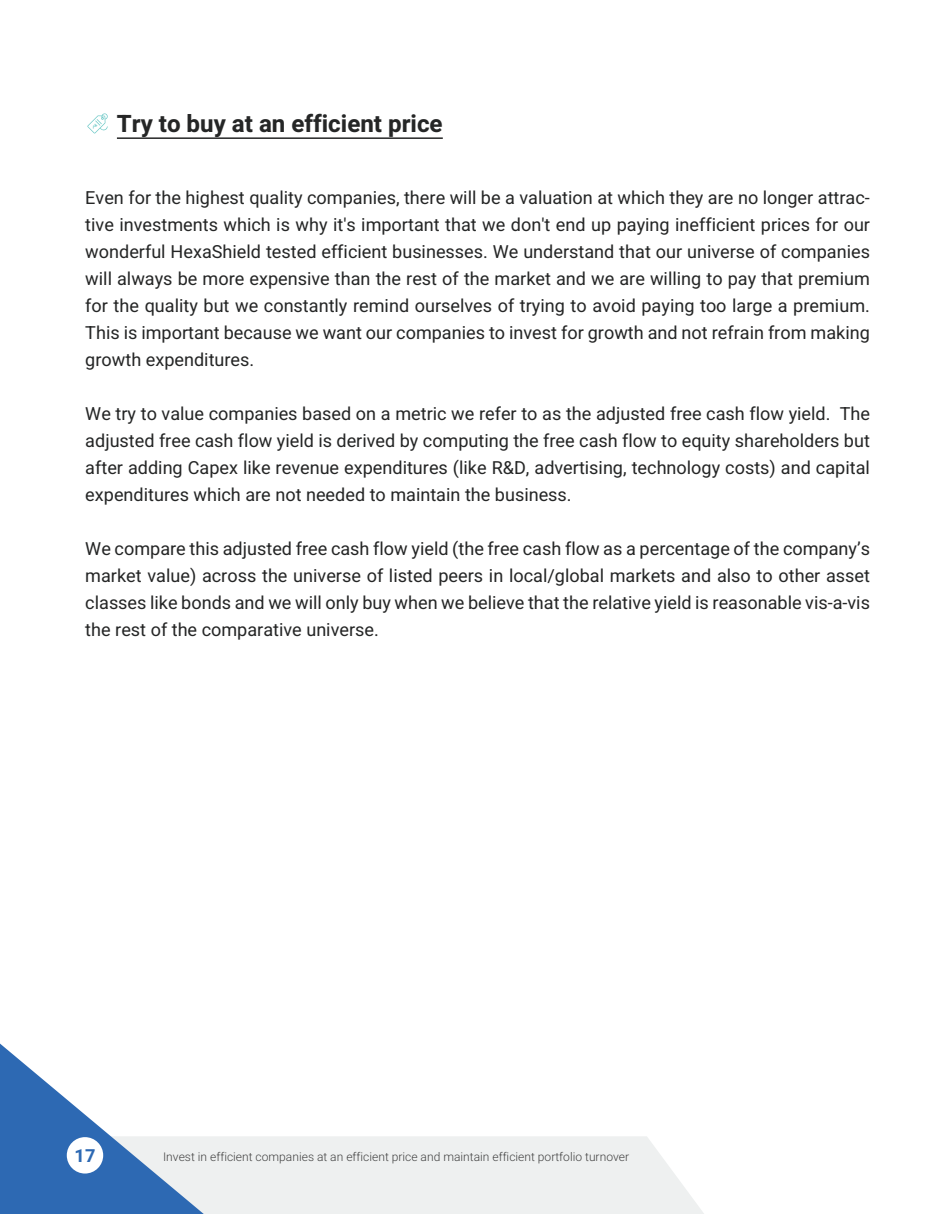
<style>
.page{position:relative;width:944px;height:1214px;background:#fff}
.page>*{position:absolute;margin:0;border:0;box-sizing:border-box;transform-origin:0 0}
.t1{font:700 24px "Heebo";color:#252626}
.t2{font:18px/27px "Heebo";color:#252626;text-align:justify}
.t3{font:700 18px "Heebo";color:#2d69b3}
.t4{font:300 12px "Heebo";color:#434343}
</style>
<div class="page">
<hr style="left:117px;top:137px;width:326px;height:2px;background:#252626">
<div style="left:204px;top:1136px;width:500px;height:78px;background:#eef0f0"></div>
<svg style="left:0;top:1043px;width:204px;height:171px"></svg>
<div style="left:67px;top:1137px;width:36px;height:36px;background:#fff;border-radius:50%"></div>
<svg style="left:87px;top:113px;width:21px;height:21px"></svg>
<h1 class="t1" style="left:117px;top:107px;width:327px">Try to buy at an efficient price</h1>
<p class="t2" style="left:85px;top:184px;width:786px">Even for the highest quality companies, there will be a valuation at which they are no longer attrac&shy;tive investments which is why it's important that we don't end up paying inefficient prices for our wonderful HexaShield tested efficient businesses. We understand that our universe of companies will always be more expensive than the rest of the market and we are willing to pay that premium for the quality but we constantly remind ourselves of trying to avoid paying too large a premium.<br>This is important because we want our companies to invest for growth and not refrain from making growth expenditures.</p>
<p class="t2" style="left:85px;top:400px;width:786px">We try to value companies based on a metric we refer to as the adjusted free cash flow yield. The adjusted free cash flow yield is derived by computing the free cash flow to equity shareholders but after adding Capex like revenue expenditures (like R&amp;D, advertising, technology costs) and capital expenditures which are not needed to maintain the business.</p>
<p class="t2" style="left:85px;top:535px;width:786px">We compare this adjusted free cash flow yield (the free cash flow as a percentage of the company’s market value) across the universe of listed peers in local/global markets and also to other asset classes like bonds and we will only buy when we believe that the relative yield is reasonable vis-a-vis the rest of the comparative universe.</p>
<p class="t3" style="left:75px;top:1143px;width:22px">17</p>
<p class="t4" style="left:163px;top:1147px;width:467px">Invest in efficient companies at an efficient price and maintain efficient portfolio turnover</p>
</div>
